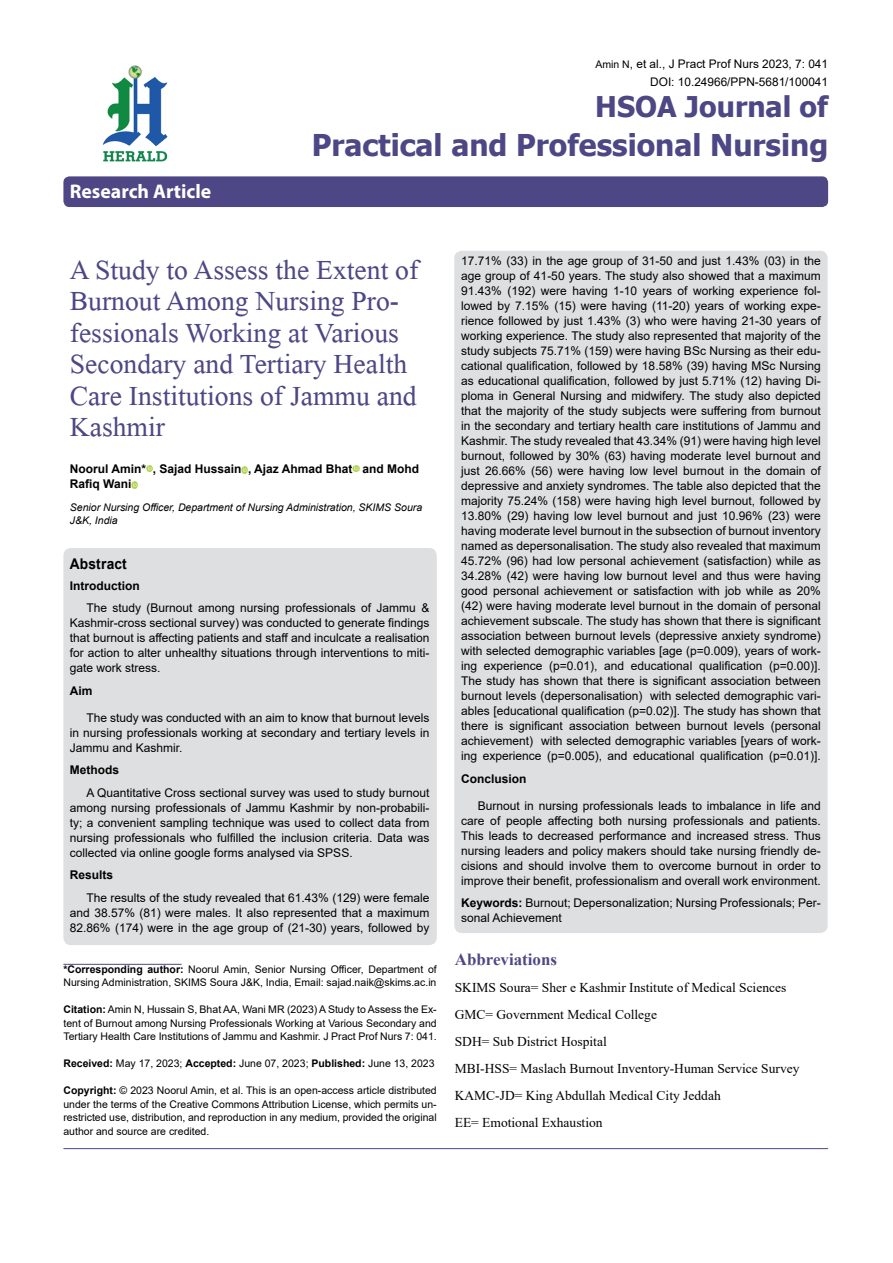
<style>
.page{position:relative;width:893px;height:1263px;background:#fff}
.page>*{position:absolute;margin:0;border:0;box-sizing:border-box;transform-origin:0 0}
.t1{font:41.25px/31.5px "Microsoft Himalaya";color:#4d4785}
.t2{font:700 30px "Tahoma";color:#4d4785}
.t3{font:700 28.5px "Tahoma";color:#4d4785}
.t4{font:700 19.8px "Myriad Hebrew";color:#fff}
.t5{font:700 16.95px "Times New Roman";color:#4d4785}
.t6{font:700 14.85px "Arial";letter-spacing:.015em;color:#000;scale:.93 1}
.t7{font:13.5px/27px "Times New Roman";color:#000}
.t8{font:12px/15px "Arial";color:#000;text-align:justify}
.t9{font:700 12px/15px "Arial";color:#000}
.t10{font:11.85px/18px "Arial";color:#000;text-align:right}
.t11{font:10.5px/13.5px "Arial";color:#000;text-align:justify}
.t12{font:italic 10.5px/13.5px "Arial";color:#000}
.s1{font-size:10.5px}
.s2{font-weight:700}
</style>
<div class="page">
<div style="left:63px;top:176px;width:765px;height:31px;background:#4d4785;border-radius:6px"></div>
<hr style="left:63px;top:964px;width:119px;height:1px;background:#4d4785">
<img style="left:102px;top:65px;width:66px;height:97px">
<svg style="left:146px;top:465px;width:7px;height:7px"></svg>
<svg style="left:241px;top:467px;width:7px;height:6px"></svg>
<svg style="left:353px;top:465px;width:6px;height:7px"></svg>
<svg style="left:131px;top:482px;width:7px;height:6px"></svg>
<hr style="left:63px;top:1148px;width:765px;height:1px;background:#4d4785">
<div style="left:63px;top:548px;width:374px;height:397px;background:#dedfe0;border-radius:8px"></div>
<div style="left:454px;top:251px;width:374px;height:682px;background:#dedfe0;border-radius:8px"></div>
<h3 class="t4" style="left:70px;top:180px;width:143px">Research Article</h3>
<p class="t10" style="left:595px;top:55px;width:234px"><span class="s1">Amin N</span>, et al., J Pract Prof Nurs 2023, 7: 041<br>DOI: 10.24966/PPN-5681/100041</p>
<h3 class="t3" style="left:595px;top:87px;width:234px">HSOA Journal of</h3>
<h2 class="t2" style="left:312px;top:124px;width:518px">Practical and Professional Nursing</h2>
<h1 class="t1" style="left:70px;top:249px;width:350px">A Study to Assess the Extent of<br>Burnout Among Nursing Pro&shy;fessionals Working at Various<br>Secondary and Tertiary Health<br>Care Institutions of Jammu and<br>Kashmir</h1>
<p class="t9" style="left:70px;top:461px;width:351px">Noorul Amin* , Sajad Hussain , Ajaz Ahmad Bhat and Mohd<br>Rafiq Wani</p>
<p class="t12" style="left:70px;top:500px;width:354px">Senior Nursing Officer, Department of Nursing Administration, SKIMS Soura<br>J&amp;K, India</p>
<p class="t6" style="left:70px;top:553px;width:63px">Abstract</p>
<p class="t9" style="left:70px;top:578px;width:71px">Introduction</p>
<p class="t8" style="left:70px;top:600px;width:361px;text-indent:16px">The study (Burnout among nursing professionals of Jammu &amp; Kashmir-cross sectional survey) was conducted to generate findings that burnout is affecting patients and staff and inculcate a realisation for action to alter unhealthy situations through interventions to miti&shy;gate work stress.</p>
<p class="t9" style="left:70px;top:683px;width:24px">Aim</p>
<p class="t8" style="left:70px;top:710px;width:361px;text-indent:16px">The study was conducted with an aim to know that burnout levels in nursing professionals working at secondary and tertiary levels in Jammu and Kashmir.</p>
<p class="t9" style="left:70px;top:763px;width:51px">Methods</p>
<p class="t8" style="left:70px;top:785px;width:361px;text-indent:16px">A Quantitative Cross sectional survey was used to study burnout among nursing professionals of Jammu Kashmir by non-probabili&shy;ty; a convenient sampling technique was used to collect data from nursing professionals who fulfilled the inclusion criteria. Data was collected via online google forms analysed via SPSS.</p>
<p class="t9" style="left:70px;top:868px;width:45px">Results</p>
<p class="t8" style="left:70px;top:890px;width:361px;text-indent:16px">The results of the study revealed that 61.43% (129) were female and 38.57% (81) were males. It also represented that a maximum 82.86% (174) were in the age group of (21-30) years, followed by</p>
<p class="t11" style="left:63px;top:962px;width:375px"><span class="s2">*Corresponding author:</span> Noorul Amin, Senior Nursing Officer, Department of<br>Nursing Administration, SKIMS Soura J&amp;K, India, Email: sajad.naik@skims.ac.in</p>
<p class="t11" style="left:63px;top:1002px;width:375px"><span class="s2">Citation:</span> Amin N, Hussain S, Bhat AA, Wani MR (2023) A Study to Assess the Ex&shy;tent of Burnout among Nursing Professionals Working at Various Secondary and Tertiary Health Care Institutions of Jammu and Kashmir. J Pract Prof Nurs 7: 041.</p>
<p class="t11" style="left:63px;top:1056px;width:373px"><span class="s2">Received:</span> May 17, 2023; <span class="s2">Accepted:</span> June 07, 2023; <span class="s2">Published:</span> June 13, 2023</p>
<p class="t11" style="left:63px;top:1083px;width:375px"><span class="s2">Copyright:</span> © 2023 Noorul Amin, et al. This is an open-access article distributed under the terms of the Creative Commons Attribution License, which permits un&shy;restricted use, distribution, and reproduction in any medium, provided the original author and source are credited.</p>
<p class="t8" style="left:461px;top:253px;width:361px">17.71% (33) in the age group of 31-50 and just 1.43% (03) in the age group of 41-50 years. The study also showed that a maximum 91.43% (192) were having 1-10 years of working experience fol&shy;lowed by 7.15% (15) were having (11-20) years of working expe&shy;rience followed by just 1.43% (3) who were having 21-30 years of working experience. The study also represented that majority of the study subjects 75.71% (159) were having BSc Nursing as their edu&shy;cational qualification, followed by 18.58% (39) having MSc Nursing as educational qualification, followed by just 5.71% (12) having Di&shy;ploma in General Nursing and midwifery. The study also depicted that the majority of the study subjects were suffering from burnout in the secondary and tertiary health care institutions of Jammu and Kashmir. The study revealed that 43.34% (91) were having high level burnout, followed by 30% (63) having moderate level burnout and just 26.66% (56) were having low level burnout in the domain of depressive and anxiety syndromes. The table also depicted that the majority 75.24% (158) were having high level burnout, followed by 13.80% (29) having low level burnout and just 10.96% (23) were having moderate level burnout in the subsection of burnout inventory named as depersonalisation. The study also revealed that maximum 45.72% (96) had low personal achievement (satisfaction) while as 34.28% (42) were having low burnout level and thus were having good personal achievement or satisfaction with job while as 20% (42) were having moderate level burnout in the domain of personal achievement subscale. The study has shown that there is significant association between burnout levels (depressive anxiety syndrome) with selected demographic variables [age (p=0.009), years of work&shy;ing experience (p=0.01), and educational qualification (p=0.00)].<br>The study has shown that there is significant association between burnout levels (depersonalisation) with selected demographic vari&shy;ables [educational qualification (p=0.02)]. The study has shown that there is significant association between burnout levels (personal achievement) with selected demographic variables [years of work&shy;ing experience (p=0.005), and educational qualification (p=0.01)].</p>
<p class="t9" style="left:461px;top:771px;width:67px">Conclusion</p>
<p class="t8" style="left:461px;top:798px;width:361px;text-indent:16px">Burnout in nursing professionals leads to imbalance in life and care of people affecting both nursing professionals and patients.<br>This leads to decreased performance and increased stress. Thus nursing leaders and policy makers should take nursing friendly de&shy;cisions and should involve them to overcome burnout in order to improve their benefit, professionalism and overall work environment.</p>
<p class="t8" style="left:461px;top:895px;width:361px"><span class="s2">Keywords:</span> Burnout; Depersonalization; Nursing Professionals; Per&shy;sonal Achievement</p>
<h3 class="t5" style="left:455px;top:947px;width:104px">Abbreviations</h3>
<p class="t7" style="left:455px;top:973px;width:346px">SKIMS Soura= Sher e Kashmir Institute of Medical Sciences GMC= Government Medical College<br>SDH= Sub District Hospital<br>MBI-HSS= Maslach Burnout Inventory-Human Service Survey KAMC-JD= King Abdullah Medical City Jeddah<br>EE= Emotional Exhaustion</p>
</div>
